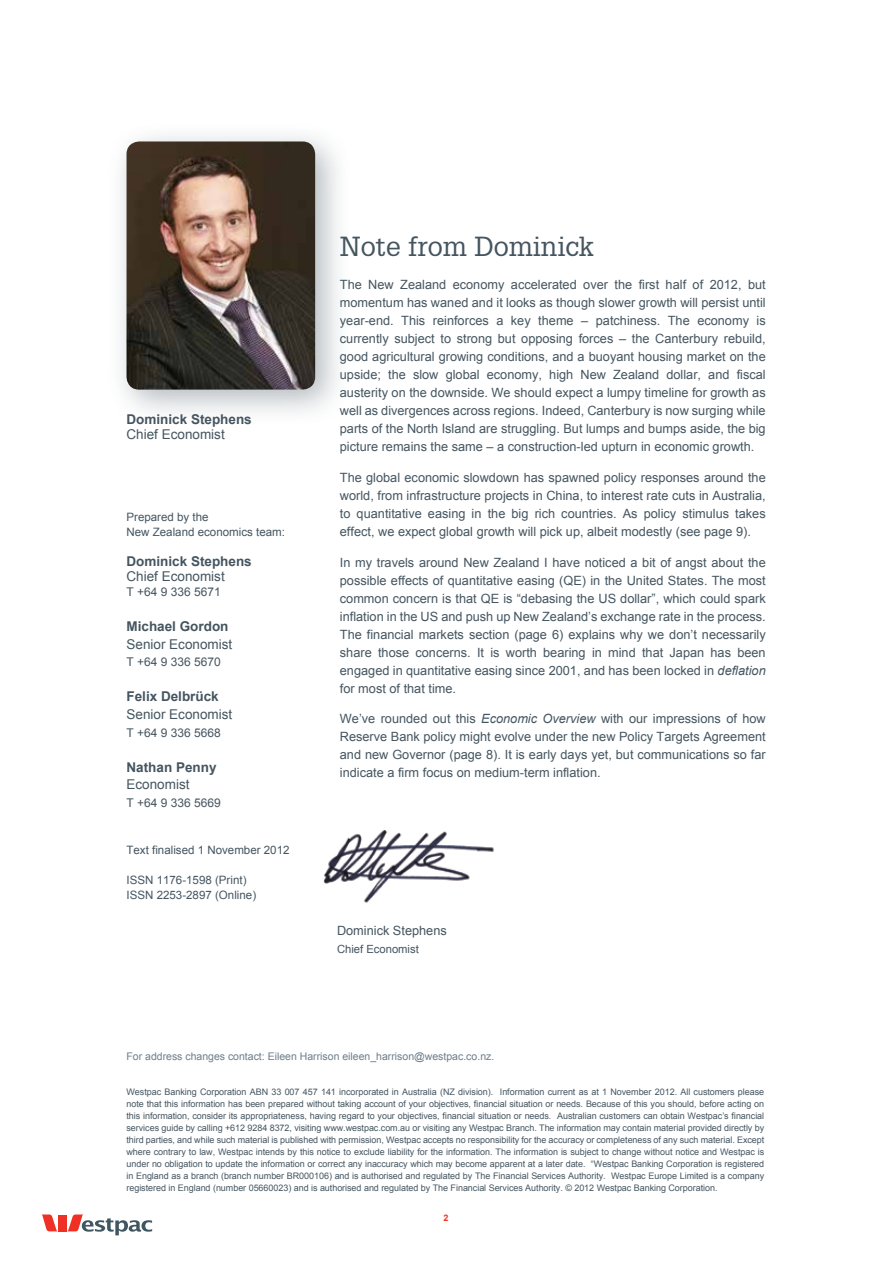
<style>
.page{position:relative;width:893px;height:1263px;background:#fff}
.page>*{position:absolute;margin:0;border:0;box-sizing:border-box;transform-origin:0 0}
.t1{font:27px "Glypha";color:#455560}
.t2{font:700 13.5px "Arial";color:#455560}
.t3{font:13.5px "Arial";color:#455560}
.t4{font:12.75px/18px "Arial";color:#455560;text-align:justify}
.t5{font:12px "Arial";color:#455560}
.t6{font:11.55px/15px "Arial";color:#455560}
.t7{font:11.25px "Arial";color:#455560}
.t8{font:10.5px "Arial";color:#6d7d88}
.t9{font:9px/12px "Arial";letter-spacing:-.005em;color:#455560;text-align:justify}
.t10{font:700 9px "Arial";color:#ee3124}
.s1{font-style:italic}
</style>
<div class="page">
<div style="left:107px;top:122px;width:245px;height:304px;background:#455560;opacity:.41"></div>
<img style="left:126px;top:141px;width:189px;height:249px">
<svg style="left:42px;top:1214px;width:15px;height:17px"></svg>
<div style="left:58px;top:1214px;width:9px;height:17px;background:#ee3124"></div>
<svg style="left:67px;top:1214px;width:85px;height:21px"></svg>
<img style="left:323px;top:830px;width:171px;height:73px">
<p class="t2" style="left:126px;top:411px;width:127px">Dominick Stephens</p>
<p class="t3" style="left:126px;top:426px;width:100px">Chief Economist</p>
<p class="t6" style="left:126px;top:510px;width:160px">Prepared by the<br>New Zealand economics team:</p>
<p class="t2" style="left:126px;top:552px;width:127px">Dominick Stephens</p>
<p class="t3" style="left:126px;top:567px;width:100px">Chief Economist</p>
<p class="t5" style="left:126px;top:584px;width:96px">T +64 9 336 5671</p>
<p class="t2" style="left:126px;top:618px;width:104px">Michael Gordon</p>
<p class="t3" style="left:126px;top:635px;width:107px">Senior Economist</p>
<p class="t5" style="left:126px;top:654px;width:96px">T +64 9 336 5670</p>
<p class="t2" style="left:126px;top:688px;width:94px">Felix Delbrück</p>
<p class="t3" style="left:126px;top:705px;width:107px">Senior Economist</p>
<p class="t5" style="left:126px;top:724px;width:96px">T +64 9 336 5668</p>
<p class="t2" style="left:126px;top:758px;width:92px">Nathan Penny</p>
<p class="t3" style="left:126px;top:776px;width:65px">Economist</p>
<p class="t5" style="left:126px;top:795px;width:96px">T +64 9 336 5669</p>
<p class="t6" style="left:126px;top:843px;width:165px">Text finalised 1 November 2012</p>
<p class="t6" style="left:126px;top:873px;width:131px">ISSN 1176-1598 (Print)<br>ISSN 2253-2897 (Online)</p>
<h1 class="t1" style="left:340px;top:230px;width:256px">Note from Dominick</h1>
<p class="t4" style="left:340px;top:276px;width:427px">The New Zealand economy accelerated over the first half of 2012, but momentum has waned and it looks as though slower growth will persist until year-end. This reinforces a key theme – patchiness. The economy is currently subject to strong but opposing forces – the Canterbury rebuild, good agricultural growing conditions, and a buoyant housing market on the upside; the slow global economy, high New Zealand dollar, and fiscal austerity on the downside. We should expect a lumpy timeline for growth as well as divergences across regions. Indeed, Canterbury is now surging while parts of the North Island are struggling. But lumps and bumps aside, the big picture remains the same – a construction-led upturn in economic growth.</p>
<p class="t4" style="left:340px;top:469px;width:427px">The global economic slowdown has spawned policy responses around the world, from infrastructure projects in China, to interest rate cuts in Australia, to quantitative easing in the big rich countries. As policy stimulus takes effect, we expect global growth will pick up, albeit modestly (see page 9).</p>
<p class="t4" style="left:340px;top:553px;width:427px">In my travels around New Zealand I have noticed a bit of angst about the possible effects of quantitative easing (QE) in the United States. The most common concern is that QE is “debasing the US dollar”, which could spark inflation in the US and push up New Zealand’s exchange rate in the process.<br>The financial markets section (page 6) explains why we don’t necessarily share those concerns. It is worth bearing in mind that Japan has been engaged in quantitative easing since 2001, and has been locked in <span class="s1">deflation </span>for most of that time.</p>
<p class="t4" style="left:340px;top:710px;width:427px">We’ve rounded out this <span class="s1">Economic Overview</span> with our impressions of how Reserve Bank policy might evolve under the new Policy Targets Agreement and new Governor (page 8). It is early days yet, but communications so far indicate a firm focus on medium-term inflation.</p>
<p class="t4" style="left:337px;top:922px;width:111px">Dominick Stephens</p>
<p class="t7" style="left:337px;top:942px;width:83px">Chief Economist</p>
<p class="t8" style="left:126px;top:1050px;width:369px">For address changes contact: Eileen Harrison eileen_harrison@westpac.co.nz.</p>
<p class="t9" style="left:126px;top:1086px;width:639px">Westpac Banking Corporation ABN 33 007 457 141 incorporated in Australia (NZ division). Information current as at 1 November 2012. All customers please note that this information has been prepared without taking account of your objectives, financial situation or needs. Because of this you should, before acting on this information, consider its appropriateness, having regard to your objectives, financial situation or needs. Australian customers can obtain Westpac’s financial services guide by calling +612 9284 8372, visiting www.westpac.com.au or visiting any Westpac Branch. The information may contain material provided directly by third parties, and while such material is published with permission, Westpac accepts no responsibility for the accuracy or completeness of any such material. Except where contrary to law, Westpac intends by this notice to exclude liability for the information. The information is subject to change without notice and Westpac is under no obligation to update the information or correct any inaccuracy which may become apparent at a later date. “Westpac Banking Corporation is registered in England as a branch (branch number BR000106) and is authorised and regulated by The Financial Services Authority. Westpac Europe Limited is a company registered in England (number 05660023) and is authorised and regulated by The Financial Services Authority. © 2012 Westpac Banking Corporation.</p>
<p class="t10" style="left:444px;top:1212px;width:7px">2</p>
</div>
